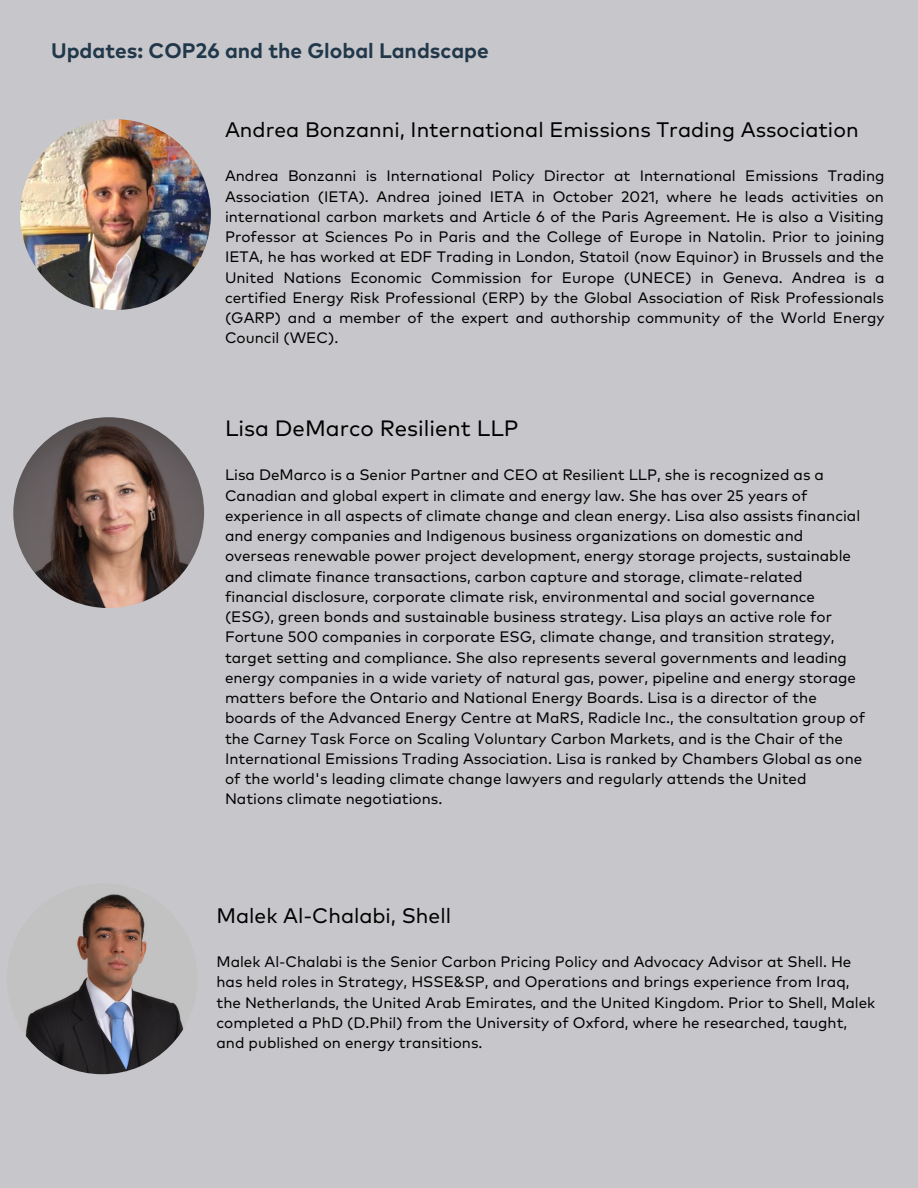
<style>
.page{position:relative;width:918px;height:1188px;background:#c7c7cb}
.page>*{position:absolute;margin:0;border:0;box-sizing:border-box;transform-origin:0 0}
.t1{font:22.2px "Mark Pro";color:#000}
.t2{font:21px "Mark Pro";color:#000}
.t3{font:700 21px "Mark Pro";color:#21384a}
.t4{font:15.15px/20.2px "Mark Pro";color:#000}
</style>
<div class="page">
<img style="left:20px;top:119px;width:191px;height:191px;border-radius:50%">
<img style="left:7px;top:883px;width:191px;height:191px;border-radius:50%">
<img style="left:13px;top:417px;width:191px;height:191px;border-radius:50%">
<p class="t3" style="left:51px;top:41px;width:439px">Updates: COP26 and the Global Landscape</p>
<p class="t2" style="left:225px;top:121px;width:635px">Andrea Bonzanni, International Emissions Trading Association</p>
<p class="t4" style="left:225px;top:167px;width:661px;text-align:justify">Andrea Bonzanni is International Policy Director at International Emissions Trading Association (IETA). Andrea joined IETA in October 2021, where he leads activities on international carbon markets and Article 6 of the Paris Agreement. He is also a Visiting Professor at Sciences Po in Paris and the College of Europe in Natolin. Prior to joining IETA, he has worked at EDF Trading in London, Statoil (now Equinor) in Brussels and the United Nations Economic Commission for Europe (UNECE) in Geneva. Andrea is a certified Energy Risk Professional (ERP) by the Global Association of Risk Professionals (GARP) and a member of the expert and authorship community of the World Energy Council (WEC).</p>
<p class="t1" style="left:225px;top:419px;width:295px">Lisa DeMarco Resilient LLP</p>
<p class="t4" style="left:225px;top:466px;width:642px">Lisa DeMarco is a Senior Partner and CEO at Resilient LLP, she is recognized as a Canadian and global expert in climate and energy law. She has over 25 years of experience in all aspects of climate change and clean energy. Lisa also assists financial and energy companies and Indigenous business organizations on domestic and overseas renewable power project development, energy storage projects, sustainable and climate finance transactions, carbon capture and storage, climate-related financial disclosure, corporate climate risk, environmental and social governance (ESG), green bonds and sustainable business strategy. Lisa plays an active role for Fortune 500 companies in corporate ESG, climate change, and transition strategy, target setting and compliance. She also represents several governments and leading energy companies in a wide variety of natural gas, power, pipeline and energy storage matters before the Ontario and National Energy Boards. Lisa is a director of the boards of the Advanced Energy Centre at MaRS, Radicle Inc., the consultation group of the Carney Task Force on Scaling Voluntary Carbon Markets, and is the Chair of the International Emissions Trading Association. Lisa is ranked by Chambers Global as one of the world's leading climate change lawyers and regularly attends the United Nations climate negotiations.</p>
<p class="t2" style="left:217px;top:907px;width:236px">Malek Al-Chalabi, Shell</p>
<p class="t4" style="left:217px;top:953px;width:660px">Malek Al-Chalabi is the Senior Carbon Pricing Policy and Advocacy Advisor at Shell. He has held roles in Strategy, HSSE&amp;SP, and Operations and brings experience from Iraq, the Netherlands, the United Arab Emirates, and the United Kingdom. Prior to Shell, Malek completed a PhD (D.Phil) from the University of Oxford, where he researched, taught, and published on energy transitions.</p>
</div>
